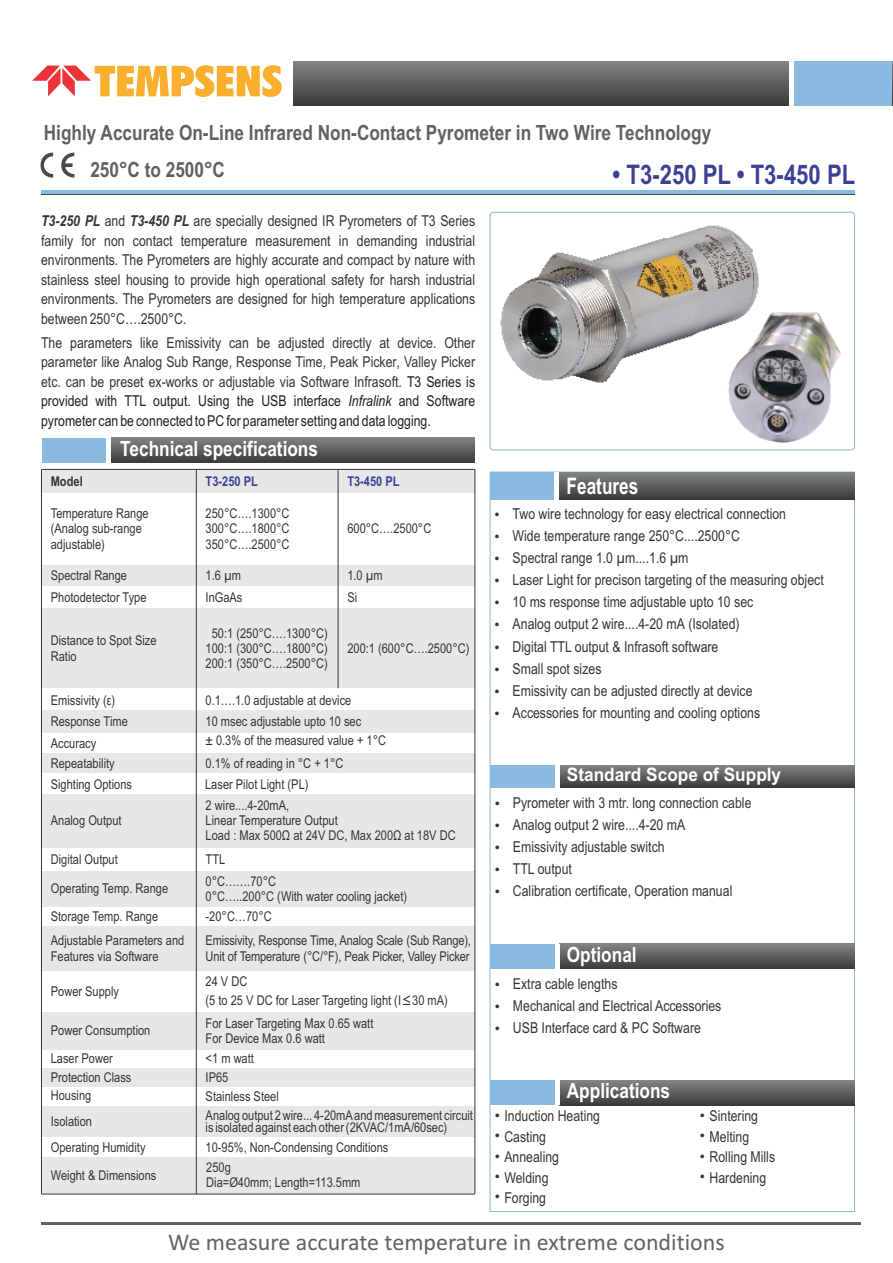
<style>
.page{position:relative;width:893px;height:1263px;background:#fff}
.page>*{position:absolute;margin:0;border:0;box-sizing:border-box;transform-origin:0 0}
.t1{font:700 27px "Arial Narrow";color:#3d4094}
.t2{font:24px "Calibri";color:#616161}
.t3{font:700 22.8px "Arial Narrow";color:#fff;scale:.92 1}
.t4{font:700 21px "Arial Narrow";color:#616161}
.t5{font:700 21px "Arial Narrow";color:#fff}
.t6{font:700 18.6px "Arial Narrow";color:#fff;scale:1.13 1}
.t7{font:15px/22px "Arial Narrow";color:#383336}
.t8{font:13.5px/15.3px "Arial Narrow";color:#383336}
.t9{font:700 13.5px "Arial Narrow";color:#3d4094}
.t10{font:700 13.5px "Arial Narrow";color:#383336}
.s1{font-weight:700;font-style:italic}
.s2{color:#211f1f}
.s3{font-style:italic;color:#211f1f}
.s4{font-family:"Microsoft Ya Hei";font-size:15px}
</style>
<div class="page">
<svg style="left:40px;top:153px;width:13px;height:25px"></svg>
<svg style="left:61px;top:153px;width:13px;height:25px"></svg>
<hr style="left:41px;top:191px;width:814px;height:4px;background:#4a4a4d">
<hr style="left:41px;top:190px;width:814px;height:4px;background:#8abae0">
<hr style="left:41px;top:1222px;width:820px;height:3px;background:#616161">
<div style="left:490px;top:472px;width:120px;height:27px;background:#8abae0"></div>
<svg style="left:559px;top:472px;width:295px;height:27px;background:#5f5e60"></svg>
<div style="left:554px;top:472px;width:5px;height:27px;background:#fff"></div>
<div style="left:490px;top:1080px;width:121px;height:25px;background:#8abae0"></div>
<svg style="left:560px;top:1080px;width:294px;height:25px;background:#605f61"></svg>
<div style="left:555px;top:1080px;width:5px;height:25px;background:#fff"></div>
<div style="left:490px;top:944px;width:121px;height:25px;background:#8abae0"></div>
<svg style="left:560px;top:944px;width:294px;height:25px;background:#5e5e5f"></svg>
<div style="left:555px;top:944px;width:5px;height:25px;background:#fff"></div>
<div style="left:490px;top:765px;width:121px;height:22px;background:#8abae0"></div>
<div style="left:560px;top:765px;width:294px;height:22px;background:linear-gradient(to bottom,#828486,#413f40)"></div>
<div style="left:555px;top:765px;width:5px;height:22px;background:#fff"></div>
<div style="left:490px;top:212px;width:365px;height:238px;border:1px solid #8abae0;border-radius:3px"></div>
<div style="left:42px;top:437px;width:120px;height:25px;background:#8abae0"></div>
<svg style="left:111px;top:437px;width:364px;height:25px;background:#606061"></svg>
<div style="left:106px;top:437px;width:5px;height:25px;background:#fff"></div>
<div style="left:41px;top:710px;width:434px;height:22px;background:#e6e8e8"></div>
<div style="left:41px;top:565px;width:434px;height:20px;background:#e6e8e8"></div>
<div style="left:41px;top:469px;width:434px;height:24px;background:#e6e8e8"></div>
<div style="left:41px;top:753px;width:434px;height:20px;background:#e6e8e8"></div>
<div style="left:41px;top:608px;width:434px;height:80px;background:#e6e8e8"></div>
<div style="left:41px;top:1106px;width:434px;height:30px;background:#e6e8e8"></div>
<div style="left:41px;top:1157px;width:434px;height:37px;background:#e6e8e8"></div>
<div style="left:41px;top:794px;width:434px;height:54px;background:#e6e8e8"></div>
<div style="left:41px;top:926px;width:434px;height:44px;background:#e6e8e8"></div>
<div style="left:41px;top:871px;width:434px;height:36px;background:#e6e8e8"></div>
<div style="left:41px;top:1012px;width:434px;height:37px;background:#e6e8e8"></div>
<div style="left:41px;top:1068px;width:434px;height:19px;background:#e6e8e8"></div>
<hr style="left:41px;top:1194px;width:434px;height:1px;background:#383336">
<hr style="left:41px;top:469px;width:434px;height:1px;background:#383336">
<hr style="left:474px;top:469px;width:1px;height:725px;background:#383336">
<hr style="left:41px;top:469px;width:1px;height:725px;background:#383336">
<hr style="left:196px;top:469px;width:1px;height:725px;background:#383336">
<hr style="left:338px;top:469px;width:1px;height:219px;background:#383336">
<img style="left:500px;top:225px;width:259px;height:158px">
<img style="left:723px;top:310px;width:117px;height:132px">
<div style="left:293px;top:61px;width:599px;height:44px;background:linear-gradient(to bottom,#828485,#3e3b3d)"></div>
<div style="left:794px;top:61px;width:98px;height:44px;background:#8abae0"></div>
<div style="left:789px;top:61px;width:5px;height:44px;background:#fff"></div>
<svg style="left:32px;top:65px;width:250px;height:32px"></svg>
<h3 class="t4" style="left:44px;top:124px;width:669px">Highly Accurate On-Line Infrared Non-Contact Pyrometer in Two Wire Technology</h3>
<h1 class="t1" style="left:613px;top:165px;width:244px">• T3-250 PL • T3-450 PL</h1>
<p class="t7" style="left:41px;top:212px;width:436px;line-height:19.5px;text-align:justify"><span class="s1">T3-250 PL</span> and <span class="s1">T3-450 PL</span> are specially designed IR Pyrometers of T3 Series family for non contact temperature measurement in demanding industrial environments. The Pyrometers are highly accurate and compact by nature with stainless steel housing to provide high operational safety for harsh industrial environments. The Pyrometers are designed for high temperature applications between 250°C….2500°C.</p>
<p class="t7" style="left:41px;top:334px;width:436px;line-height:19.5px;text-align:justify">The parameters like Emissivity can be adjusted directly at device. Other parameter like Analog Sub Range, Response Time, Peak Picker, Valley Picker etc. can be preset ex-works or adjustable via Software Infrasoft. <span class="s2">T3 Series is provided with TTL output. Using the USB interface</span> <span class="s3">Infralink</span> <span class="s2">and Software pyrometer can be connected to PC for parameter setting and data logging.</span></p>
<h3 class="t4" style="left:90px;top:162px;width:136px">250°C to 2500°C</h3>
<h3 class="t5" style="left:120px;top:440px;width:199px">Technical specifications</h3>
<p class="t10" style="left:51px;top:476px;width:33px">Model</p>
<p class="t9" style="left:206px;top:476px;width:54px">T3-250 PL</p>
<p class="t9" style="left:347px;top:476px;width:54px">T3-450 PL</p>
<p class="t8" style="left:51px;top:507px;width:99px">Temperature Range (Analog sub-range adjustable)</p>
<p class="t8" style="left:51px;top:565px;width:97px;line-height:21.9px">Spectral Range<br>Photodetector Type</p>
<p class="t8" style="left:51px;top:634px;width:107px">Distance to Spot Size<br>Ratio</p>
<p class="t8" style="left:51px;top:690px;width:79px;line-height:21.5px">Emissivity (ε)<br>Response Time<br>Accuracy</p>
<p class="t8" style="left:51px;top:754px;width:83px;line-height:20.5px">Repeatability<br>Sighting Options</p>
<p class="t8" style="left:51px;top:814px;width:72px">Analog Output</p>
<p class="t8" style="left:51px;top:852px;width:69px">Digital Output</p>
<p class="t8" style="left:51px;top:876px;width:119px;line-height:27.5px">Operating Temp. Range<br>Storage Temp. Range</p>
<p class="t8" style="left:51px;top:934px;width:135px">Adjustable Parameters and<br>Features via Software</p>
<p class="t8" style="left:206px;top:507px;width:86px;text-align:justify">250°C….1300°C 300°C….1800°C 350°C….2500°C</p>
<p class="t8" style="left:206px;top:565px;width:38px;line-height:21.9px">1.6 µm<br>InGaAs</p>
<p class="t8" style="left:206px;top:627px;width:124px;text-align:center">50:1 (250°C….1300°C)<br>100:1 (300°C….1800°C)<br>200:1 (350°C….2500°C)</p>
<p class="t8" style="left:206px;top:690px;width:157px;line-height:21.1px">0.1….1.0 adjustable at device<br>10 msec adjustable upto 10 sec</p>
<p class="t8" style="left:206px;top:730px;width:182px;line-height:23.1px">± 0.3% of the measured value + 1°C<br>0.1% of reading in °C + 1°C</p>
<p class="t8" style="left:205px;top:778px;width:105px">Laser Pilot Light (PL)</p>
<p class="t8" style="left:347px;top:522px;width:86px">600°C….2500°C</p>
<p class="t8" style="left:347px;top:565px;width:37px;line-height:21.9px">1.0 µm<br>Si</p>
<p class="t8" style="left:347px;top:642px;width:124px">200:1 (600°C….2500°C)</p>
<p class="t8" style="left:206px;top:798px;width:252px">2 wire....4-20mA,<br>Linear Temperature Output<br>Load : Max 500Ω at 24V DC, Max 200Ω at 18V DC</p>
<p class="t8" style="left:206px;top:849px;width:72px;line-height:22.2px">TTL<br>0°C…….70°C</p>
<p class="t8" style="left:206px;top:888px;width:203px;line-height:19.8px">0°C…..200°C (With water cooling jacket) -20°C…70°C</p>
<p class="t8" style="left:206px;top:934px;width:267px">Emissivity, Response Time, Analog Scale (Sub Range),<br>Unit of Temperature (°C/°F), Peak Picker, Valley Picker</p>
<p class="t8" style="left:206px;top:973px;width:244px;line-height:18.8px">24 V DC<br>(5 to 25 V DC for Laser Targeting light (I<span class="s4">≤</span>30 mA)</p>
<p class="t8" style="left:206px;top:1016px;width:169px">For Laser Targeting Max 0.65 watt<br>For Device Max 0.6 watt</p>
<p class="t8" style="left:206px;top:1050px;width:75px;line-height:18.6px">&lt;1 m watt<br>IP65<br>Stainless Steel</p>
<p class="t8" style="left:51px;top:985px;width:70px">Power Supply</p>
<p class="t8" style="left:51px;top:1018px;width:101px;line-height:27.9px">Power Consumption<br>Laser Power</p>
<p class="t8" style="left:51px;top:1070px;width:82px;line-height:18px">Protection Class<br>Housing</p>
<p class="t8" style="left:51px;top:1134px;width:107px;line-height:28.2px">Operating Humidity<br>Weight &amp; Dimensions</p>
<p class="t8" style="left:51px;top:1114px;width:43px">Isolation</p>
<p class="t8" style="left:206px;top:1110px;width:269px;line-height:12.3px">Analog output2 wire...4-20mAand measurement circuit is isolated against each other (2KVAC/1mA/60sec)</p>
<p class="t8" style="left:206px;top:1138px;width:184px;line-height:20.5px">10-95%, Non-Condensing Conditions<br>250g</p>
<p class="t8" style="left:206px;top:1176px;width:156px">Dia=Ø40mm; Length=113.5mm</p>
<h3 class="t3" style="left:567px;top:477px;width:80px">Features</h3>
<p class="t7" style="left:513px;top:504px;width:313px">Two wire technology for easy electrical connection<br>Wide temperature range 250°C....2500°C<br>Spectral range 1.0 µm....1.6 µm<br>Laser Light for precison targeting of the measuring object 10 ms response time adjustable upto 10 sec<br>Analog output 2 wire....4-20 mA (Isolated)<br>Digital TTL output &amp; Infrasoft software<br>Small spot sizes<br>Emissivity can be adjusted directly at device<br>Accessories for mounting and cooling options</p>
<p class="t6" style="left:567px;top:767px;width:191px">Standard Scope of Supply</p>
<p class="t7" style="left:513px;top:793px;width:240px">Pyrometer with 3 mtr. long connection cable<br>Analog output 2 wire....4-20 mA<br>Emissivity adjustable switch<br>TTL output<br>Calibration certificate, Operation manual</p>
<h3 class="t5" style="left:567px;top:946px;width:71px">Optional</h3>
<p class="t7" style="left:513px;top:974px;width:210px">Extra cable lengths<br>Mechanical and Electrical Accessories<br>USB Interface card &amp; PC Software</p>
<h3 class="t5" style="left:567px;top:1083px;width:105px">Applications</h3>
<p class="t7" style="left:504px;top:1106px;width:97px">Induction Heating</p>
<p class="t7" style="left:710px;top:1106px;width:50px">Sintering</p>
<p class="t7" style="left:504px;top:1127px;width:43px">Casting</p>
<p class="t7" style="left:710px;top:1127px;width:41px">Melting</p>
<p class="t7" style="left:504px;top:1147px;width:56px">Annealing</p>
<p class="t7" style="left:710px;top:1147px;width:67px">Rolling Mills</p>
<p class="t7" style="left:504px;top:1167px;width:46px">Welding</p>
<p class="t7" style="left:710px;top:1167px;width:58px">Hardening</p>
<p class="t7" style="left:504px;top:1188px;width:43px">Forging</p>
<h2 class="t2" style="left:168px;top:1232px;width:558px">We measure accurate temperature in extreme conditions</h2>
</div>
